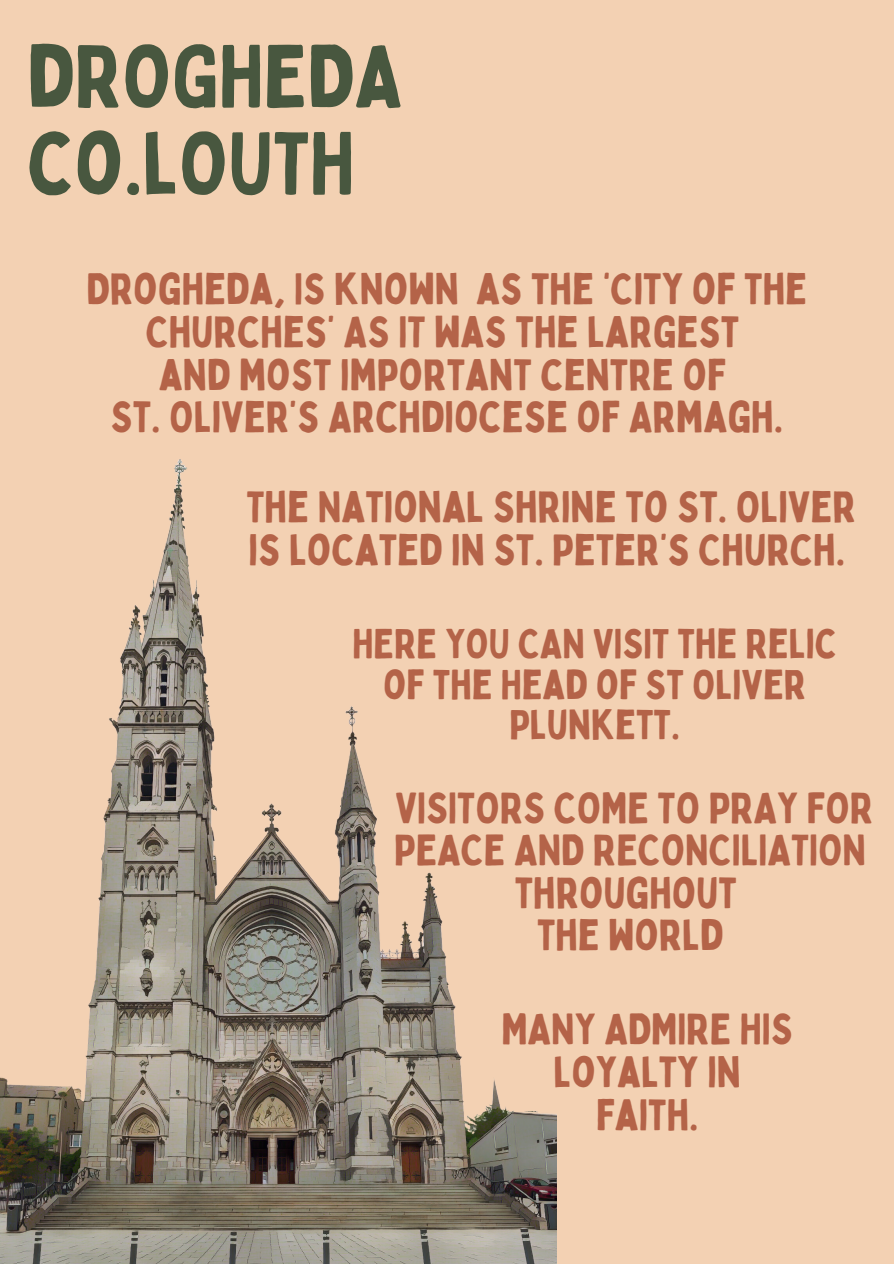
<style>
.page{position:relative;width:894px;height:1264px;background:#fff}
.page>*{position:absolute;margin:0;border:0;box-sizing:border-box;transform-origin:0 0}
.t1{font:87.15px/87px "Bobby Jones";color:#48573f}
.t2{font:43.2px/42.8px "Bobby Jones";color:#b46348}
.t3{font:42.9px/42.5px "Bobby Jones";color:#b46348;text-align:center}
.t4{font:40.95px/40.8px "Bobby Jones";color:#b46348;text-align:center}
</style>
<div class="page">
<div style="left:0;top:0;width:893px;height:1263px;background:#f3d1b3"></div>
<img style="left:0;top:459px;width:556px;height:804px">
<h1 class="t1" style="left:27px;top:33px;width:376px">DROGHEDA<br>CO.LOUTH</h1>
<p class="t2" style="left:86px;top:268px;width:722px;text-align:center">DROGHEDA, IS KNOWN AS THE ‘CITY OF THE CHURCHES’ AS IT WAS THE LARGEST<br>AND MOST IMPORTANT CENTRE OF<br>ST. OLIVER’S ARCHDIOCESE OF ARMAGH.</p>
<p class="t2" style="left:246px;top:486px;width:611px">THE NATIONAL SHRINE TO ST. OLIVER<br>IS LOCATED IN ST. PETER’S CHURCH.</p>
<p class="t4" style="left:352px;top:623px;width:485px">HERE YOU CAN VISIT THE RELIC<br>OF THE HEAD OF ST OLIVER<br>PLUNKETT.</p>
<p class="t3" style="left:394px;top:786px;width:480px">VISITORS COME TO PRAY FOR<br>PEACE AND RECONCILIATION<br>THROUGHOUT<br>THE WORLD</p>
<p class="t3" style="left:501px;top:1008px;width:293px">MANY ADMIRE HIS<br>LOYALTY IN<br>FAITH.</p>
</div>
